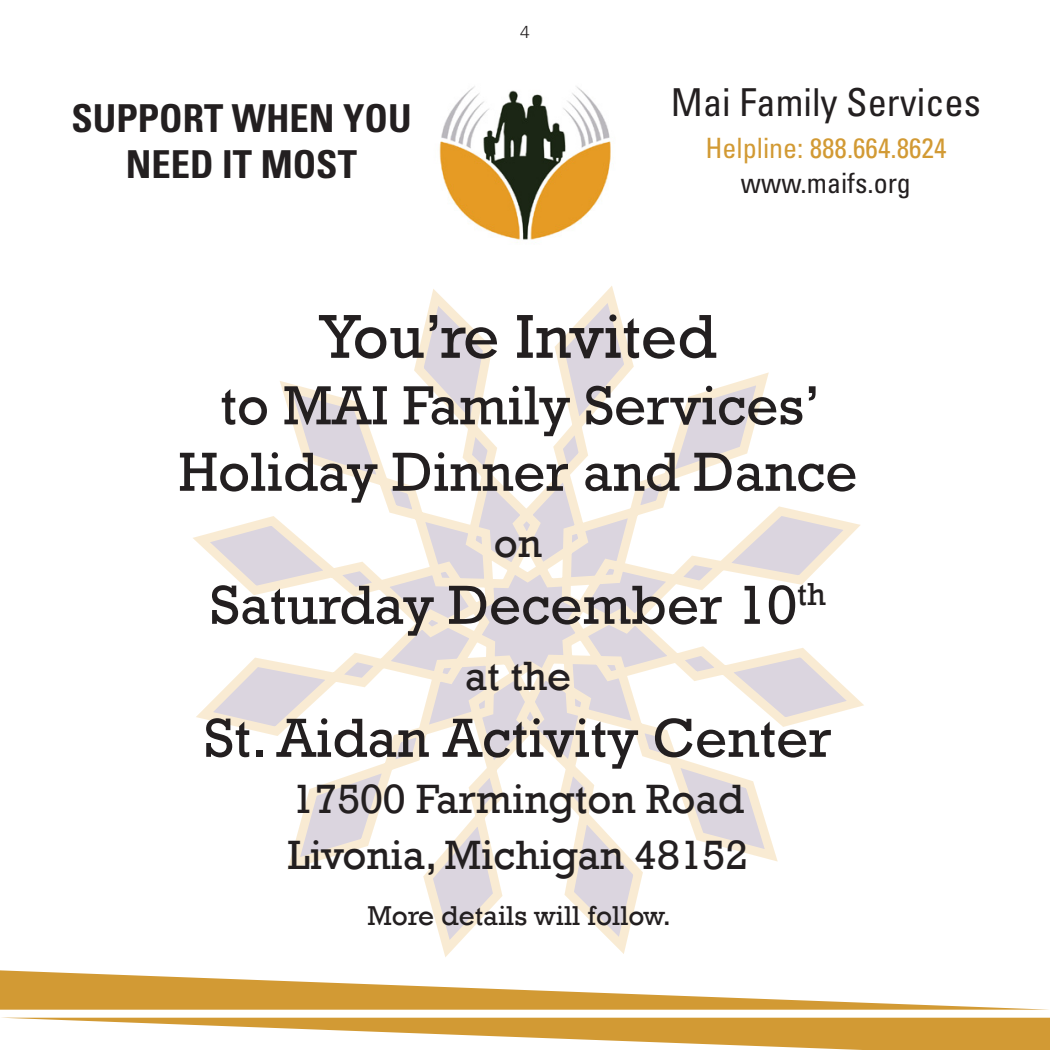
<style>
.page{position:relative;width:1050px;height:1050px;background:#fff}
.page>*{position:absolute;margin:0;border:0;box-sizing:border-box;transform-origin:0 0}
.t1{font:63px "Rockwell";color:#231f20}
.t2{font:56px/66.5px "Rockwell";color:#231f20;text-align:center}
.t3{font:42px/56px "Rockwell";color:#231f20}
.t4{font:700 condensed 38.5px/46.2px "Univers LT Std";color:#231f20}
.t5{font:condensed 38.5px "Univers LT Std";color:#231f20}
.t6{font:28px "Rockwell";color:#231f20}
.t7{font:condensed 28px "Univers LT Std";color:#d29a34}
.t8{font:condensed 28px "Univers LT Std";color:#231f20}
.t9{font:300 17.5px "Univers LT Std";color:#231f20}
</style>
<div class="page">
<svg style="left:193px;top:286px;width:671px;height:671px"></svg>
<img style="left:439px;top:86px;width:172px;height:157px">
<svg style="left:10px;top:1018px;width:1040px;height:32px"></svg>
<svg style="left:0;top:970px;width:1049px;height:40px"></svg>
<p class="t4" style="left:126px;top:95px;width:287px;text-indent:-55px">SUPPORT WHEN YOU<br>NEED ITMOST</p>
<p class="t9" style="left:520px;top:21px;width:11px">4</p>
<p class="t5" style="left:671px;top:78px;width:312px">Mai Family Services</p>
<p class="t7" style="left:706px;top:130px;width:242px">Helpline: 888.664.8624</p>
<p class="t8" style="left:741px;top:165px;width:172px">www.maifs.org</p>
<p class="t1" style="left:320px;top:300px;width:398px">You’re Invited</p>
<p class="t2" style="left:178px;top:373px;width:681px">to MAI Family Services’<br>Holiday Dinner and Dance</p>
<p class="t3" style="left:494px;top:516px;width:50px">on</p>
<p class="t2" style="left:210px;top:573px;width:617px">Saturday December 10<sup>th</sup></p>
<p class="t3" style="left:465px;top:649px;width:108px">at the</p>
<p class="t2" style="left:204px;top:706px;width:629px">St. Aidan Activity Center</p>
<p class="t3" style="left:288px;top:771px;width:462px">17500 Farmington Road<br>Livonia, Michigan 48152</p>
<p class="t6" style="left:367px;top:899px;width:305px">More details will follow.</p>
</div>
